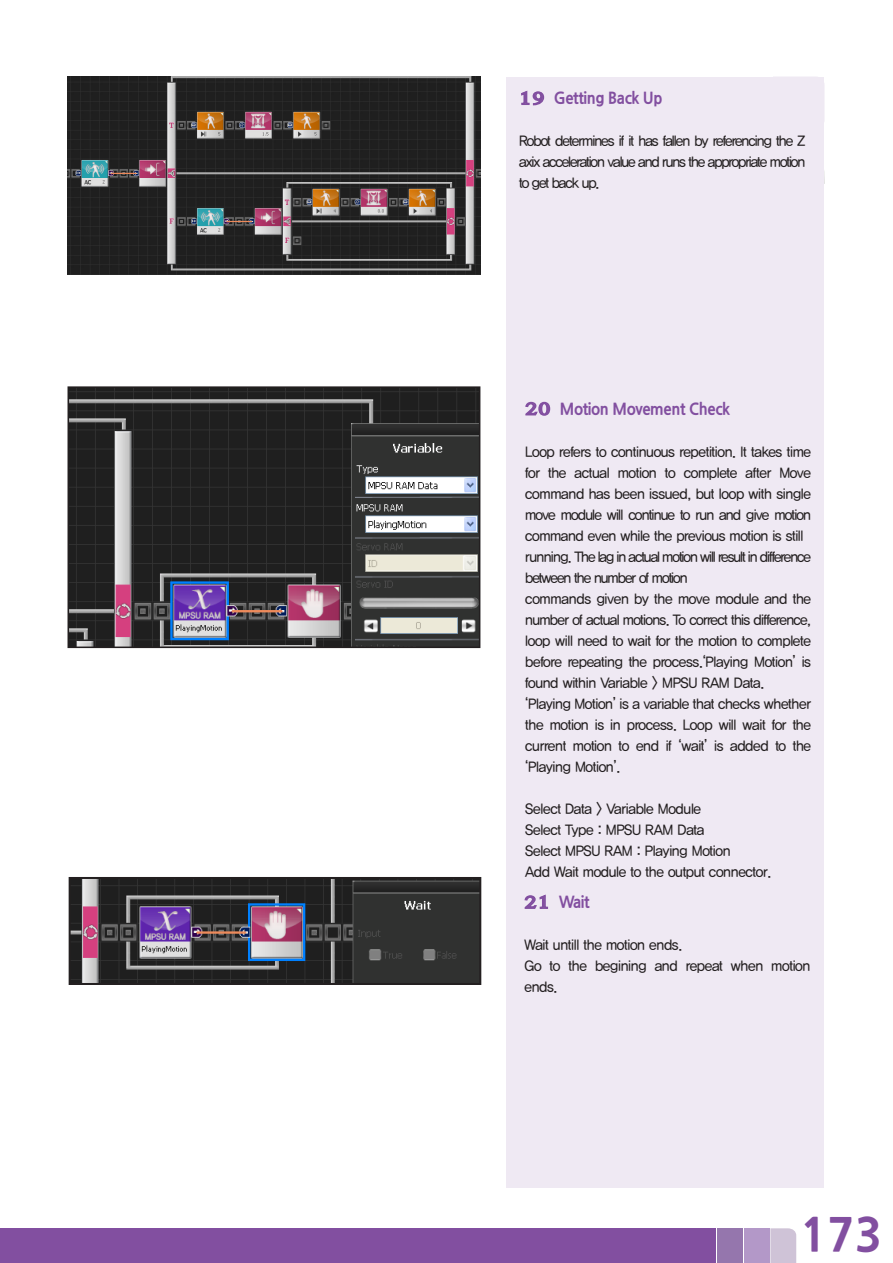
<style>
.page{position:relative;width:893px;height:1263px;background:#fff}
.page>*{position:absolute;margin:0;border:0;box-sizing:border-box;transform-origin:0 0}
.t1{font:700 45px "Nanum Gothic OTF Extra";color:#824fa0}
.t2{font:700 15.9px "Nanum Gothic OTF Extra";letter-spacing:-.025em;color:#824fa0;scale:.95 1}
.t3{font:14.4px/21px "YDVYGO13";letter-spacing:-.025em;color:#231f20;text-align:justify;scale:.95 1}
.t4{font:14.4px/21px "YDVYGO13";letter-spacing:-.075em;color:#231f20;scale:.95 1}
.s1{font-family:"Nanum Myeongjo OTF Extra";font-size:16.2px}
</style>
<div class="page">
<svg style="left:770px;top:1228px;width:26px;height:35px"></svg>
<div style="left:744px;top:1228px;width:26px;height:35px;background:#b398c8"></div>
<div style="left:717px;top:1228px;width:26px;height:35px;background:#9576ad"></div>
<div style="left:0;top:1228px;width:716px;height:35px;background:#824fa0"></div>
<div style="left:506px;top:77px;width:318px;height:1110px;background:#efe9f3"></div>
<svg style="left:521px;top:90px;width:24px;height:16px"></svg>
<img style="left:68px;top:77px;width:412px;height:198px">
<img style="left:71px;top:389px;width:406px;height:256px">
<div style="left:68px;top:386px;width:412px;height:262px;border:2px solid #231f20"></div>
<svg style="left:525px;top:401px;width:26px;height:15px"></svg>
<svg style="left:524px;top:894px;width:24px;height:15px"></svg>
<img style="left:72px;top:880px;width:406px;height:102px">
<div style="left:69px;top:877px;width:412px;height:108px;border:2px solid #231f20"></div>
<p class="t2" style="left:519px;top:89px;width:152px"><span class="s1">19</span> Getting Back Up</p>
<p class="t3" style="left:519px;top:130px;width:303px">Robot determines if it has fallen by referencing the Z axix acceleration value and runs the appropriate motion to get back up.</p>
<p class="t2" style="left:525px;top:399px;width:217px"><span class="s1">20</span> Motion Movement Check</p>
<p class="t3" style="left:525px;top:440px;width:302px">Loop refers to continuous repetition. It takes time for the actual motion to complete after Move command has been issued, but loop with single move module will continue to run and give motion command even while the previous motion is still</p>
<p class="t4" style="left:525px;top:545px;width:302px">running. The lag in actual motion will result in difference between the number of motion</p>
<p class="t3" style="left:525px;top:587px;width:302px">commands given by the move module and the number of actual motions. To correct this difference, loop will need to wait for the motion to complete before repeating the process.‘Playing Motion’ is found within Variable &gt; MPSU RAM Data.</p>
<p class="t3" style="left:525px;top:692px;width:302px">‘Playing Motion’ is a variable that checks whether the motion is in process. Loop will wait for the current motion to end if ‘wait’ is added to the ‘Playing Motion’.</p>
<p class="t3" style="left:525px;top:797px;width:187px">Select Data &gt; Variable Module</p>
<p class="t3" style="left:525px;top:818px;width:190px">Select Type : MPSU RAM Data</p>
<p class="t3" style="left:525px;top:839px;width:218px">Select MPSU RAM : Playing Motion</p>
<p class="t3" style="left:525px;top:860px;width:261px">Add Wait module to the output connector.</p>
<p class="t2" style="left:524px;top:893px;width:70px"><span class="s1">21</span> Wait</p>
<p class="t3" style="left:524px;top:934px;width:168px">Wait untill the motion ends.</p>
<p class="t3" style="left:524px;top:955px;width:303px">Go to the begining and repeat when motion ends.</p>
<h1 class="t1" style="left:800px;top:1207px;width:83px">173</h1>
</div>
